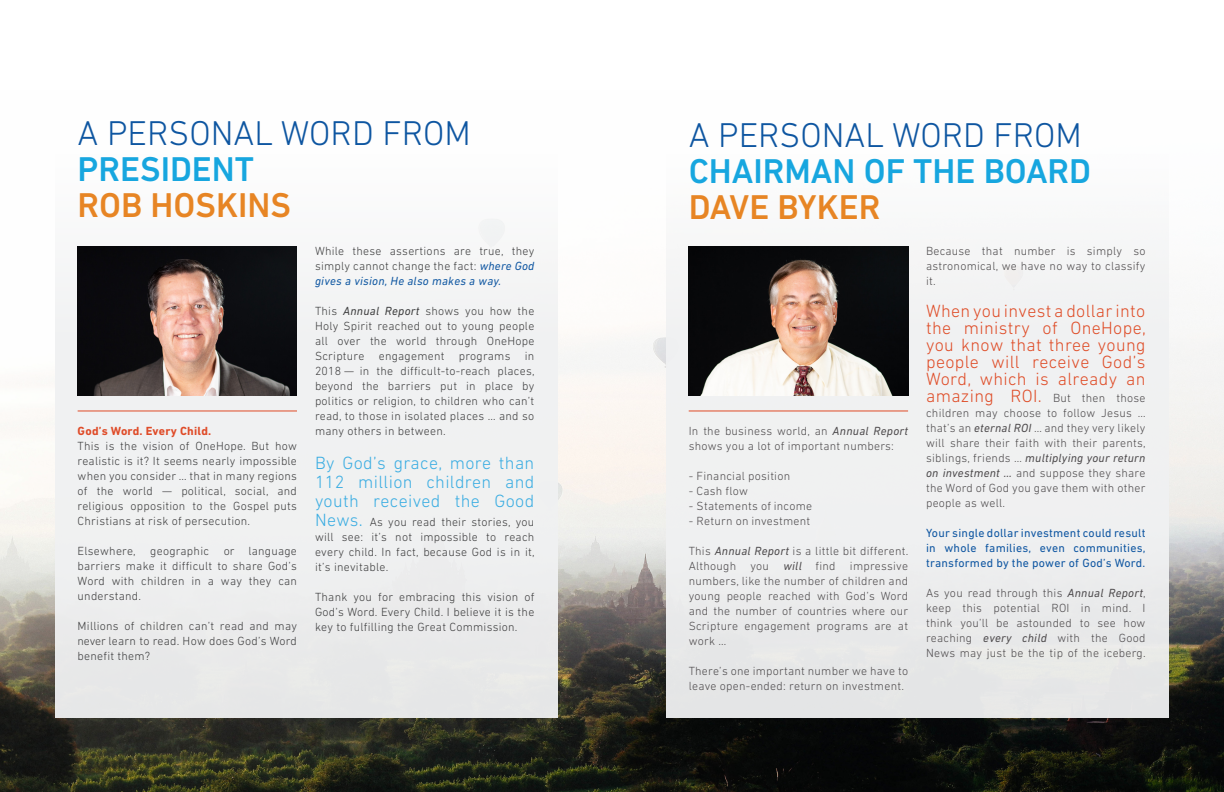
<style>
.page{position:relative;width:1224px;height:792px;background:#fff}
.page>*{position:absolute;margin:0;border:0;box-sizing:border-box;transform-origin:0 0}
.t1{font:300 35px/36px "DIN Next LT Pro";color:#0e56a1}
.t2{font:500 35px "DIN Next LT Pro";color:#e78524}
.t3{font:500 35px "DIN Next LT Pro";color:#17a6df}
.Column{font:300 18px/17px "DIN Next LT Pro";letter-spacing:.02em;color:#df4d28;text-align:justify}
.Column-2{font:300 18px/19px "DIN Next LT Pro";letter-spacing:.02em;color:#3bade2;text-align:justify}
.Column-3{font:300 12px/15px "DIN Next LT Pro";letter-spacing:.02em;color:#3e3e3f;text-align:justify}
.Column-4{font:300 12px/15px "DIN Next LT Pro";letter-spacing:.02em;color:#4e4b4d;text-align:justify}
.Column-5{font:12px/15px "DIN Next LT Pro";letter-spacing:.02em;color:#1057a2;text-align:justify}
.Column-6{font:700 12px "DIN Next LT Pro";letter-spacing:.02em;color:#df4b28}
.s1{font-weight:500;color:#17a6df}
.s2{font-weight:400;font-style:italic;color:#1057a2}
.s3{font-weight:400;font-style:italic}
.s4{font-size:18px;color:#3bade2}
.s5{font-size:18px;color:#df4d28}
</style>
<div class="page">
<img style="left:0;top:264px;width:1224px;height:528px">
<div style="left:56px;top:133px;width:502px;height:585px;background:#f0f1f2"></div>
<hr style="left:78px;top:410px;width:219px;height:1px;background:#df4a27">
<div style="left:667px;top:133px;width:502px;height:585px;background:#f0f1f2"></div>
<img style="left:78px;top:246px;width:219px;height:150px">
<hr style="left:689px;top:410px;width:219px;height:1px;background:#df4a27">
<img style="left:689px;top:246px;width:219px;height:150px">
<p class="t1" style="left:78px;top:114px;width:395px">A PERSONAL WORD FROM<br><span class="s1">PRESIDENT</span></p>
<p class="t2" style="left:78px;top:185px;width:215px">ROB HOSKINS</p>
<p class="Column-6" style="left:78px;top:424px;width:135px">God’s Word. Every Child.</p>
<p class="Column-3" style="left:78px;top:438px;width:221px">This is the vision of OneHope. But how realistic is it? It seems nearly impossible when you consider … that in many regions of the world — political, social, and religious opposition to the Gospel puts Christians at risk of persecution.</p>
<p class="Column-3" style="left:78px;top:543px;width:221px">Elsewhere, geographic or language barriers make it difficult to share God’s Word with children in a way they can understand.</p>
<p class="Column-3" style="left:78px;top:618px;width:221px">Millions of children can’t read and may never learn to read. How does God’s Word benefit them?</p>
<p class="Column-3" style="left:315px;top:243px;width:221px">While these assertions are true, they simply cannot change the fact: <span class="s2">where God gives a vision, He also makes a way.</span></p>
<p class="Column-3" style="left:315px;top:303px;width:221px">This <span class="s3">Annual Report</span> shows you how the Holy Spirit reached out to young people all over the world through OneHope Scripture engagement programs in 2018 — in the difficult-to-reach places, beyond the barriers put in place by politics or religion, to children who can’t read, to those in isolated places … and so many others in between.</p>
<p class="Column-2" style="left:315px;top:453px;width:221px">By God’s grace, more than 112 million children and youth received the Good</p>
<p class="Column-3" style="left:315px;top:514px;width:221px"><span class="s4">News.</span> As you read their stories, you will see: it’s not impossible to reach every child. In fact, because God is in it, it’s inevitable.</p>
<p class="Column-3" style="left:315px;top:589px;width:221px">Thank you for embracing this vision of God’s Word. Every Child. I believe it is the key to fulfilling the Great Commission.</p>
<p class="t1" style="left:689px;top:117px;width:395px">A PERSONAL WORD FROM</p>
<p class="t3" style="left:689px;top:151px;width:404px">CHAIRMAN OF THE BOARD</p>
<p class="t2" style="left:689px;top:187px;width:193px">DAVE BYKER</p>
<p class="Column-4" style="left:689px;top:423px;width:221px">In the business world, an <span class="s3">Annual Report </span>shows you a lot of important numbers:</p>
<p class="Column-4" style="left:689px;top:468px;width:103px">- Financial position</p>
<p class="Column-4" style="left:689px;top:483px;width:61px">- Cash flow</p>
<p class="Column-4" style="left:689px;top:498px;width:125px">- Statements of income</p>
<p class="Column-4" style="left:689px;top:513px;width:123px">- Return on investment</p>
<p class="Column-4" style="left:689px;top:543px;width:221px">This <span class="s3">Annual Report</span> is a little bit different.<br>Although you <span class="s3">will</span> find impressive numbers, like the number of children and young people reached with God’s Word and the number of countries where our Scripture engagement programs are at work …</p>
<p class="Column-4" style="left:689px;top:663px;width:221px">There’s one important number we have to leave open-ended: return on investment.</p>
<p class="Column-4" style="left:926px;top:243px;width:221px">Because that number is simply so astronomical, we have no way to classify it.</p>
<p class="Column" style="left:926px;top:302px;width:221px">When you invest a dollar into the ministry of OneHope, you know that three young people will receive God’s Word, which is already an</p>
<p class="Column-4" style="left:926px;top:390px;width:221px"><span class="s5">amazing ROI.</span> But then those children may choose to follow Jesus … that’s an <span class="s3">eternal ROI</span> … and they very likely will share their faith with their parents, siblings, friends … <span class="s3">multiplying your return on investment …</span> and suppose they share the Word of God you gave them with other people as well.</p>
<p class="Column-5" style="left:926px;top:525px;width:221px">Your single dollar investment could result in whole families, even communities, transformed by the power of God’s Word.</p>
<p class="Column-4" style="left:926px;top:585px;width:221px">As you read through this <span class="s3">Annual Report</span>, keep this potential ROI in mind. I think you’ll be astounded to see how reaching <span class="s3">every child</span> with the Good News may just be the tip of the iceberg.</p>
</div>
